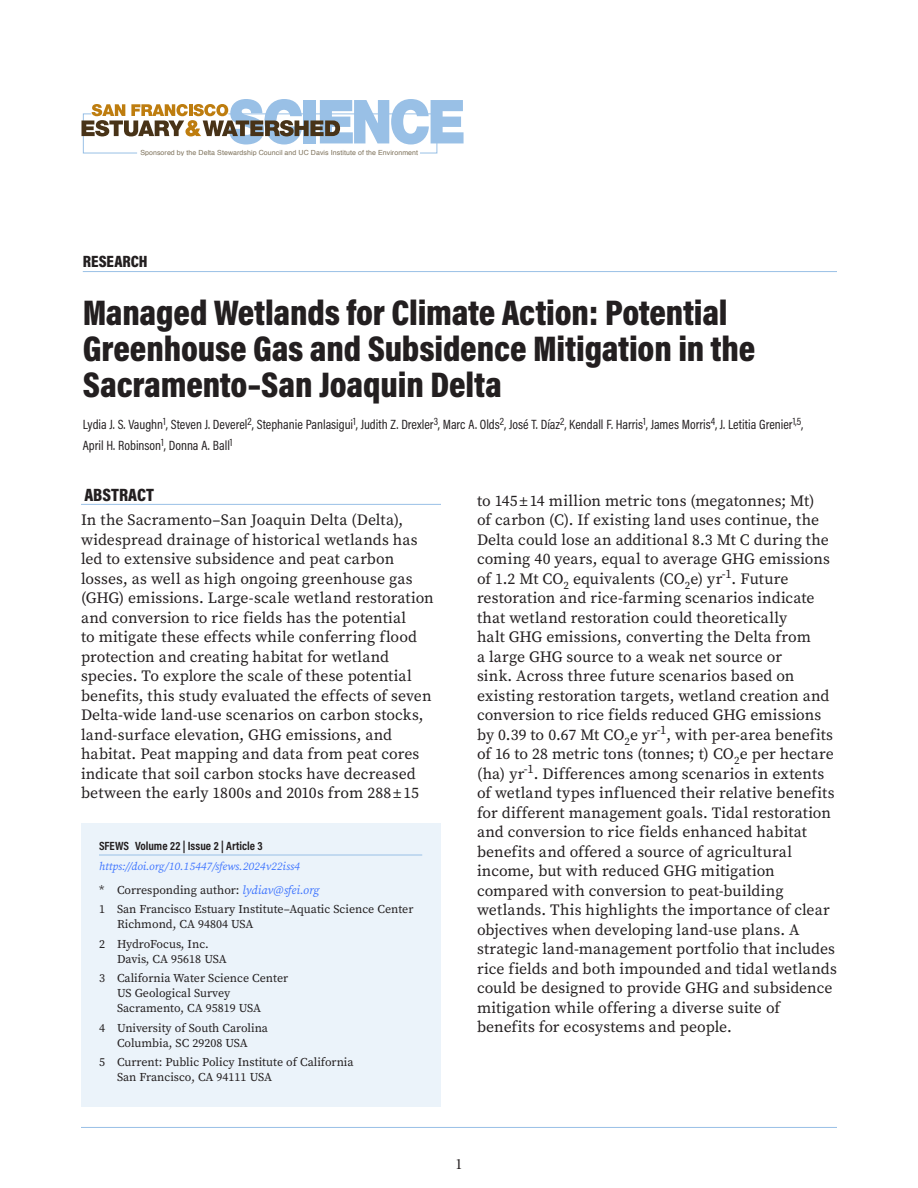
<style>
.page{position:relative;width:918px;height:1188px;background:#fff}
.page>*{position:absolute;margin:0;border:0;box-sizing:border-box;transform-origin:0 0}
.Title__Title{font:900 36px/36px "Acumin Pro Cond";letter-spacing:-.005em;color:#231f20}
.Subhead_1_with_rule__h1{font:900 18px "Acumin Pro Cond";color:#231f20}
.Pre-Title{font:900 16.5px "Acumin Pro Cond";color:#231f20}
.Text__p___normal{font:15.75px/19.5px "Source Serif Pro";letter-spacing:.005em;color:#231f20}
.t1{font:15.75px "Minion Pro";color:#231f20}
.Author_Credit{font:13.5px/21px "Acumin Pro Cond";color:#231f20}
.Author_Footnote{font:12px/15px "Source Serif Pro";color:#231f20}
.Masthead_Title{font:700 12px "Acumin Pro Cond";color:#231f20}
.Masthead_DOI{font:italic 11.25px "Source Serif Pro";color:#3c73ff}
.t2{font:7.05px "Helvetica";letter-spacing:.01em;color:#7e725b}
.s1{font-style:italic;color:#3c73ff}
</style>
<div class="page">
<hr style="left:81px;top:1127px;width:756px;height:1px;background:#99c0e6">
<svg style="left:81px;top:99px;width:383px;height:55px"></svg>
<div style="left:81px;top:824px;width:359px;height:283px;background:#ebf3fa"></div>
<hr style="left:99px;top:855px;width:323px;height:1px;background:#99c0e6">
<hr style="left:81px;top:504px;width:360px;height:1px;background:#99c0e6">
<hr style="left:83px;top:271px;width:754px;height:1px;background:#99c0e6">
<p class="t2" style="left:140px;top:147px;width:279px">Sponsored by the Delta Stewardship Council and UC Davis Institute of the Environment</p>
<p class="Pre-Title" style="left:83px;top:250px;width:66px">RESEARCH</p>
<p class="Title__Title" style="left:83px;top:294px;width:674px">Managed Wetlands for Climate Action: Potential<br>Greenhouse Gas and Subsidence Mitigation in the<br>Sacramento–San Joaquin Delta</p>
<p class="Author_Credit" style="left:83px;top:414px;width:722px">Lydia J. S. Vaughn<sup>1</sup>, Steven J. Deverel<sup>2</sup>, Stephanie Panlasigui<sup>1</sup>, Judith Z. Drexler<sup>3</sup>, Marc A. Olds<sup>2</sup>, José T. Díaz<sup>2</sup>, Kendall F. Harris<sup>1</sup>, James Morris<sup>4</sup>, J. Letitia Grenier<sup>1,5</sup>,<br>April H. Robinson<sup>1</sup>, Donna A. Ball<sup>1</sup></p>
<p class="Subhead_1_with_rule__h1" style="left:84px;top:483px;width:71px">ABSTRACT</p>
<p class="Text__p___normal" style="left:81px;top:510px;width:354px">In the Sacramento–San Joaquin Delta (Delta), widespread drainage of historical wetlands has led to extensive subsidence and peat carbon losses, as well as high ongoing greenhouse gas (GHG) emissions. Large-scale wetland restoration and conversion to rice fields has the potential<br>to mitigate these effects while conferring flood protection and creating habitat for wetland species. To explore the scale of these potential benefits, this study evaluated the effects of seven Delta-wide land-use scenarios on carbon stocks, land-surface elevation, GHG emissions, and habitat. Peat mapping and data from peat cores indicate that soil carbon stocks have decreased between the early 1800s and 2010s from 288±15</p>
<p class="Masthead_Title" style="left:99px;top:838px;width:165px">SFEWS Volume 22 | Issue 2 | Article 3</p>
<p class="Masthead_DOI" style="left:99px;top:858px;width:202px">https://doi.org/10.15447/sfews.2024v22iss4</p>
<p class="Author_Footnote" style="left:99px;top:882px;width:222px">* Corresponding author: <span class="s1">lydiav@sfei.org</span></p>
<p class="Author_Footnote" style="left:117px;top:902px;width:298px;text-indent:-18px">1 San Francisco Estuary Institute–Aquatic Science Center<br>Richmond, CA 94804 USA</p>
<p class="Author_Footnote" style="left:117px;top:936px;width:111px;text-indent:-18px">2 HydroFocus, Inc.<br>Davis, CA 95618 USA</p>
<p class="Author_Footnote" style="left:117px;top:971px;width:173px;text-indent:-18px">3 California Water Science Center<br>US Geological Survey<br>Sacramento, CA 95819 USA</p>
<p class="Author_Footnote" style="left:99px;top:1020px;width:171px;text-align:center">4 University of South Carolina<br>Columbia, SC 29208 USA</p>
<p class="Author_Footnote" style="left:117px;top:1055px;width:238px;text-indent:-18px">5 Current: Public Policy Institute of California<br>San Francisco, CA 94111 USA</p>
<p class="Text__p___normal" style="left:477px;top:490px;width:361px">to 145±14 million metric tons (megatonnes; Mt)<br>of carbon (C). If existing land uses continue, the Delta could lose an additional 8.3 Mt C during the coming 40 years, equal to average GHG emissions of 1.2 Mt CO<sub>2</sub> equivalents (CO<sub>2</sub>e) yr<sup>-1</sup>. Future restoration and rice-farming scenarios indicate that wetland restoration could theoretically<br>halt GHG emissions, converting the Delta from<br>a large GHG source to a weak net source or<br>sink. Across three future scenarios based on existing restoration targets, wetland creation and conversion to rice fields reduced GHG emissions by 0.39 to 0.67 Mt CO<sub>2</sub>e yr<sup>-1</sup>, with per-area benefits of 16 to 28 metric tons (tonnes; t) CO<sub>2</sub>e per hectare (ha) yr<sup>-1</sup>. Differences among scenarios in extents of wetland types influenced their relative benefits for different management goals. Tidal restoration and conversion to rice fields enhanced habitat benefits and offered a source of agricultural income, but with reduced GHG mitigation compared with conversion to peat-building wetlands. This highlights the importance of clear objectives when developing land-use plans. A strategic land-management portfolio that includes rice fields and both impounded and tidal wetlands could be designed to provide GHG and subsidence mitigation while offering a diverse suite of benefits for ecosystems and people.</p>
<p class="t1" style="left:455px;top:1153px;width:9px">1</p>
</div>
